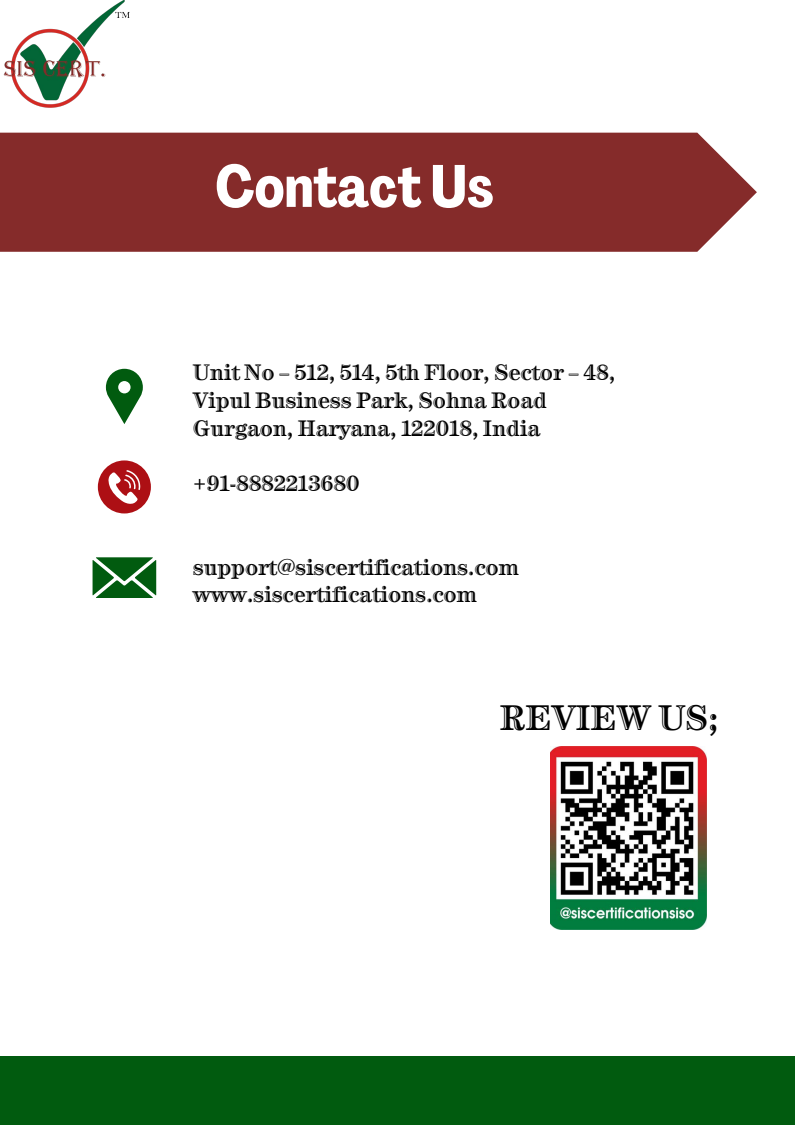
<style>
.page{position:relative;width:795px;height:1125px;background:#fff}
.page>*{position:absolute;margin:0;border:0;box-sizing:border-box;transform-origin:0 0}
.t1{font:700 58.9px "Agrandir Tight";color:#fff}
.t2{font:32.2px "Century Handtooled ITC Std";color:#000}
.t3{font:20.3px/27.8px "Century Handtooled ITC Std";color:#000}
</style>
<div class="page">
<img style="left:3px;top:1px;width:127px;height:107px">
<div style="left:0;top:133px;width:756px;height:119px;background:#852b2a"></div>
<div style="left:0;top:1056px;width:794px;height:68px;background:#015b0f"></div>
<svg style="left:106px;top:369px;width:37px;height:55px"></svg>
<div style="left:98px;top:460px;width:53px;height:53px;background:#ad0f14;border-radius:50%"></div>
<svg style="left:108px;top:470px;width:32px;height:34px"></svg>
<svg style="left:92px;top:557px;width:64px;height:41px;background:#337b3f"></svg>
<img style="left:550px;top:747px;width:156px;height:182px">
<h1 class="t1" style="left:215px;top:163px;width:280px">ContactUs</h1>
<p class="t3" style="left:193px;top:361px;width:423px">Unit No – 512, 514, 5th Floor, Sector – 48,<br>Vipul Business Park, Sohna Road<br>Gurgaon, Haryana, 122018, India</p>
<p class="t3" style="left:193px;top:472px;width:168px">+91-8882213680</p>
<p class="t3" style="left:193px;top:555px;width:327px">support@siscertifications.com www.siscertifications.com</p>
<h2 class="t2" style="left:499px;top:706px;width:220px">REVIEW US;</h2>
</div>
